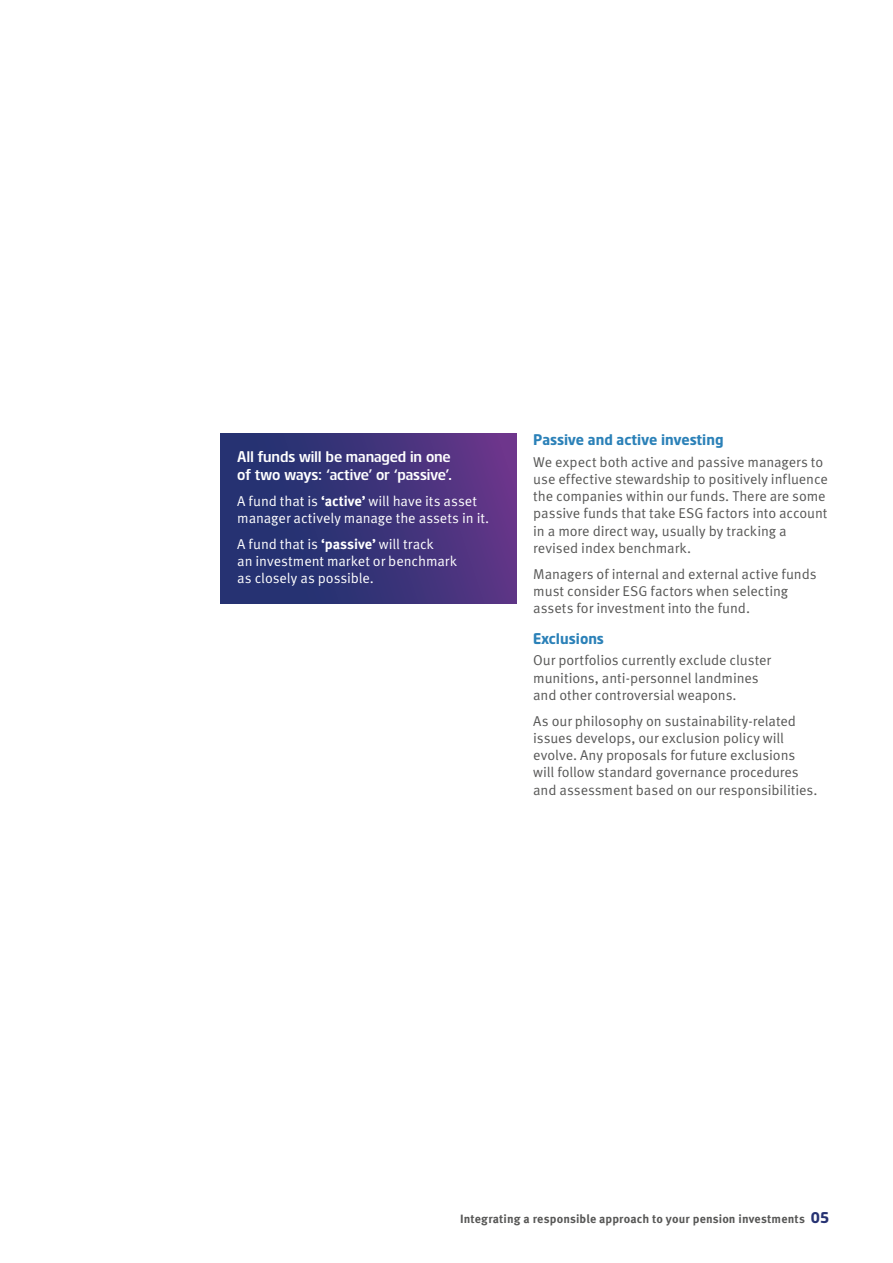
<style>
.page{position:relative;width:893px;height:1263px;background:#fff}
.page>*{position:absolute;margin:0;border:0;box-sizing:border-box;transform-origin:0 0}
.t1{font:15px/18px "Standard Life";color:#fff}
.t2{font:700 15px "Standard Life";color:#2b81b8}
.t3{font:14.25px/17.2px "Meta Standard Life Pro TF Norm";letter-spacing:-.005em;color:#575756}
.t4{font:14.25px/17.2px "Meta Standard Life Pro TF Norm";letter-spacing:-.005em;color:#fff}
.t5{font:700 12px "Meta Standard Life Pro TF";letter-spacing:.01em;color:#575756}
.s1{font-family:"Meta Standard Life Pro TF";font-weight:700}
.s2{font-family:"Standard Life";font-size:15px;color:#263272}
</style>
<div class="page">
<div style="left:220px;top:434px;width:296px;height:170px;background:linear-gradient(to right,#19316d,#603586)"></div>
<p class="t1" style="left:237px;top:448px;width:216px">All funds will be managed in one of two ways: ‘active’ or ‘passive’.</p>
<p class="t4" style="left:237px;top:491px;width:254px">A fund that is <span class="s1">‘active’</span> will have its asset manager actively manage the assets in it.</p>
<p class="t4" style="left:237px;top:534px;width:221px">A fund that is <span class="s1">‘passive’</span> will track<br>an investment market or benchmark as closely as possible.</p>
<p class="t2" style="left:533px;top:430px;width:192px">Passive and active investing</p>
<p class="t3" style="left:533px;top:452px;width:296px">We expect both active and passive managers to use effective stewardship to positively influence the companies within our funds. There are some passive funds that take ESG factors into account in a more direct way, usually by tracking a revised index benchmark.</p>
<p class="t3" style="left:533px;top:564px;width:285px">Managers of internal and external active funds must consider ESG factors when selecting assets for investment into the fund.</p>
<p class="t2" style="left:533px;top:629px;width:72px">Exclusions</p>
<p class="t3" style="left:533px;top:651px;width:239px">Our portfolios currently exclude cluster munitions, anti-personnel landmines and other controversial weapons.</p>
<p class="t3" style="left:533px;top:711px;width:286px">As our philosophy on sustainability-related issues develops, our exclusion policy will evolve. Any proposals for future exclusions will follow standard governance procedures and assessment based on our responsibilities.</p>
<p class="t5" style="left:460px;top:1209px;width:371px">Integrating a responsible approach to your pension investments <span class="s2">05</span></p>
</div>
